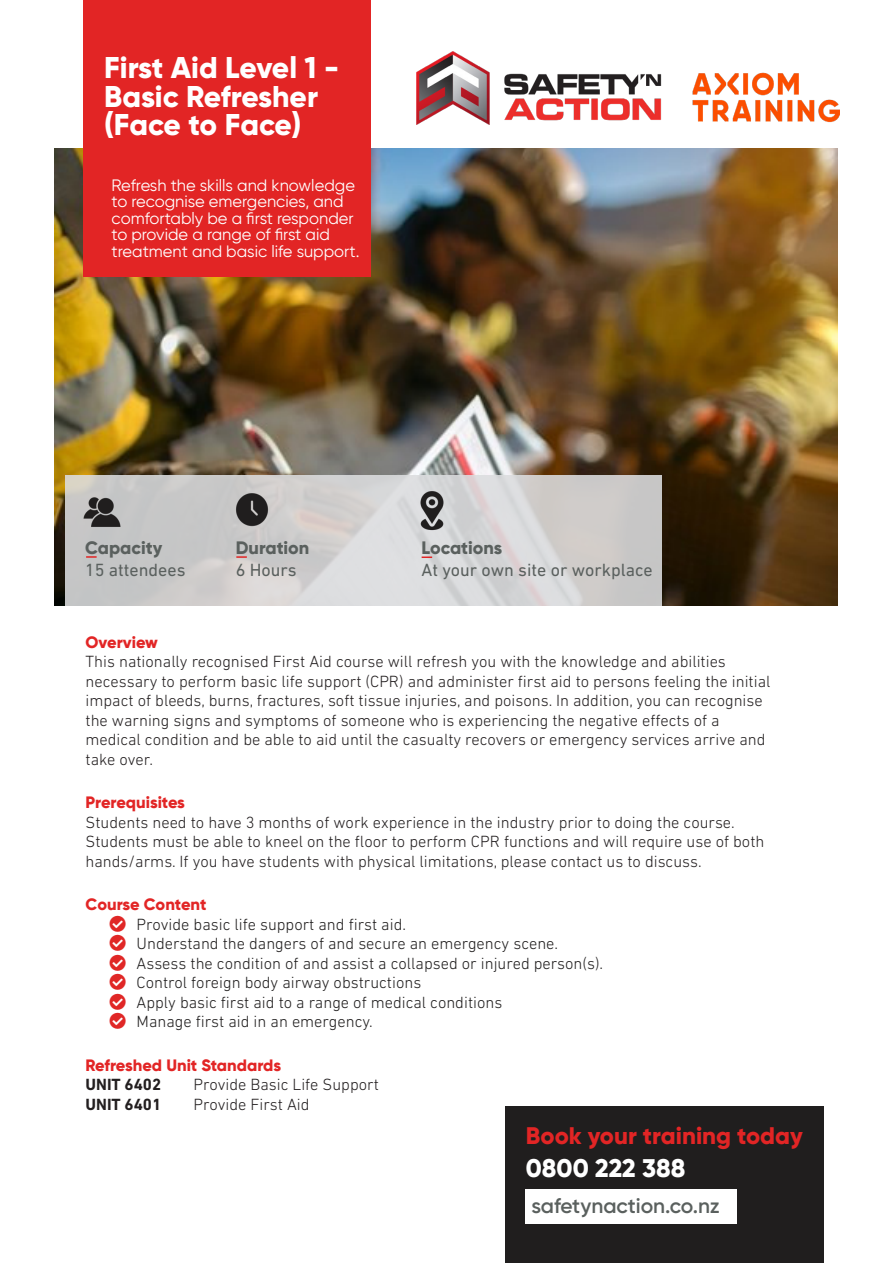
<style>
.page{position:relative;width:893px;height:1263px;background:#fff}
.page>*{position:absolute;margin:0;border:0;box-sizing:border-box;transform-origin:0 0}
.t1{font:800 30px/28.5px "Gilroy";letter-spacing:-.005em;color:#fff}
.Content_Source_Sans_7_Gray{font:800 25.5px "Gilroy";color:#fff}
.Content_Titillium_23_Bold_White{font:800 24px "Gilroy";color:#e22525}
.Content_Titillium_23_Bold_White-2{font:600 21px "Gilroy";color:#5a605e}
.Content_Source_Sans_6_Gray{font:18px "DIN Next LT Pro";color:#5a605e}
.Content_Source_Sans_6_Gray-2{font:800 18px "Gilroy";color:#5a605e}
.t2{font:300 16.5px/19.5px "DIN Next LT Pro";color:#231f20}
.t3{font:300 16.5px "DIN Next LT Pro";color:#201e1e}
.Content_Titillium_11_SBold_Blue{font:16.5px/16.5px "Gilroy";color:#fff}
.Subheadings{font:800 16.5px "Gilroy";letter-spacing:-.005em;color:#e22525}
.t4{font:700 16.5px "DIN Next LT Pro";color:#231f20}
</style>
<div class="page">
<div style="left:505px;top:1106px;width:318px;height:157px;background:#201e1e"></div>
<img style="left:55px;top:149px;width:782px;height:456px">
<svg style="left:65px;top:476px;width:597px;height:98px;background:#cfcece"></svg>
<img style="left:65px;top:574px;width:597px;height:32px">
<img style="left:410px;top:489px;width:45px;height:43px">
<img style="left:235px;top:493px;width:34px;height:33px">
<img style="left:80px;top:489px;width:45px;height:45px">
<svg style="left:86px;top:556px;width:11px;height:2px"></svg>
<svg style="left:236px;top:556px;width:11px;height:2px"></svg>
<svg style="left:422px;top:556px;width:10px;height:2px"></svg>
<div style="left:84px;top:0;width:287px;height:277px;background:#e22525"></div>
<div style="left:526px;top:1189px;width:211px;height:34px;background:#fff"></div>
<img style="left:416px;top:52px;width:424px;height:72px">
<p class="t1" style="left:104px;top:53px;width:236px">First Aid Level 1 -<br>Basic Refresher (Face to Face)</p>
<p class="Content_Titillium_11_SBold_Blue" style="left:112px;top:177px;width:249px">Refresh the skills and knowledge to recognise emergencies, and comfortably be a first responder to provide a range of first aid treatment and basic life support.</p>
<p class="Content_Source_Sans_6_Gray-2" style="left:85px;top:536px;width:79px">Capacity</p>
<p class="Content_Source_Sans_6_Gray" style="left:85px;top:560px;width:102px">15 attendees</p>
<p class="Content_Source_Sans_6_Gray-2" style="left:236px;top:536px;width:75px">Duration</p>
<p class="Content_Source_Sans_6_Gray" style="left:236px;top:560px;width:62px">6 Hours</p>
<p class="Content_Source_Sans_6_Gray-2" style="left:422px;top:536px;width:82px">Locations</p>
<p class="Content_Source_Sans_6_Gray" style="left:422px;top:560px;width:232px">At your own site or workplace</p>
<p class="Subheadings" style="left:86px;top:632px;width:74px">Overview</p>
<p class="t2" style="left:86px;top:652px;width:686px">This nationally recognised First Aid course will refresh you with the knowledge and abilities necessary to perform basic life support (CPR) and administer first aid to persons feeling the initial impact of bleeds, burns, fractures, soft tissue injuries, and poisons. In addition, you can recognise the warning signs and symptoms of someone who is experiencing the negative effects of a medical condition and be able to aid until the casualty recovers or emergency services arrive and take over.</p>
<p class="Subheadings" style="left:86px;top:792px;width:101px">Prerequisites</p>
<p class="t2" style="left:86px;top:812px;width:651px">Students need to have 3 months of work experience in the industry prior to doing the course.</p>
<p class="t2" style="left:86px;top:832px;width:680px">Students must be able to kneel on the floor to perform CPR functions and will require use of both hands/arms. If you have students with physical limitations, please contact us to discuss.</p>
<p class="Subheadings" style="left:86px;top:894px;width:123px">Course Content</p>
<p class="t3" style="left:137px;top:915px;width:271px">Provide basic life support and first aid.</p>
<p class="t3" style="left:137px;top:934px;width:423px">Understand the dangers of and secure an emergency scene.</p>
<p class="t3" style="left:137px;top:954px;width:468px">Assess the condition of and assist a collapsed or injured person(s).</p>
<p class="t3" style="left:137px;top:973px;width:286px">Control foreign body airway obstructions</p>
<p class="t3" style="left:137px;top:993px;width:367px">Apply basic first aid to a range of medical conditions</p>
<p class="t3" style="left:137px;top:1012px;width:238px">Manage first aid in an emergency.</p>
<p class="Subheadings" style="left:86px;top:1055px;width:197px">Refreshed Unit Standards</p>
<p class="t4" style="left:86px;top:1075px;width:77px">UNIT 6402</p>
<p class="t2" style="left:194px;top:1075px;width:187px">Provide Basic Life Support</p>
<p class="t4" style="left:86px;top:1095px;width:77px">UNIT 6401</p>
<p class="t2" style="left:194px;top:1094px;width:118px">Provide First Aid</p>
<p class="Content_Titillium_23_Bold_White" style="left:526px;top:1120px;width:278px">Book your training today</p>
<p class="Content_Source_Sans_7_Gray" style="left:526px;top:1152px;width:161px">0800 222 388</p>
<p class="Content_Titillium_23_Bold_White-2" style="left:531px;top:1193px;width:190px">safetynaction.co.nz</p>
</div>
